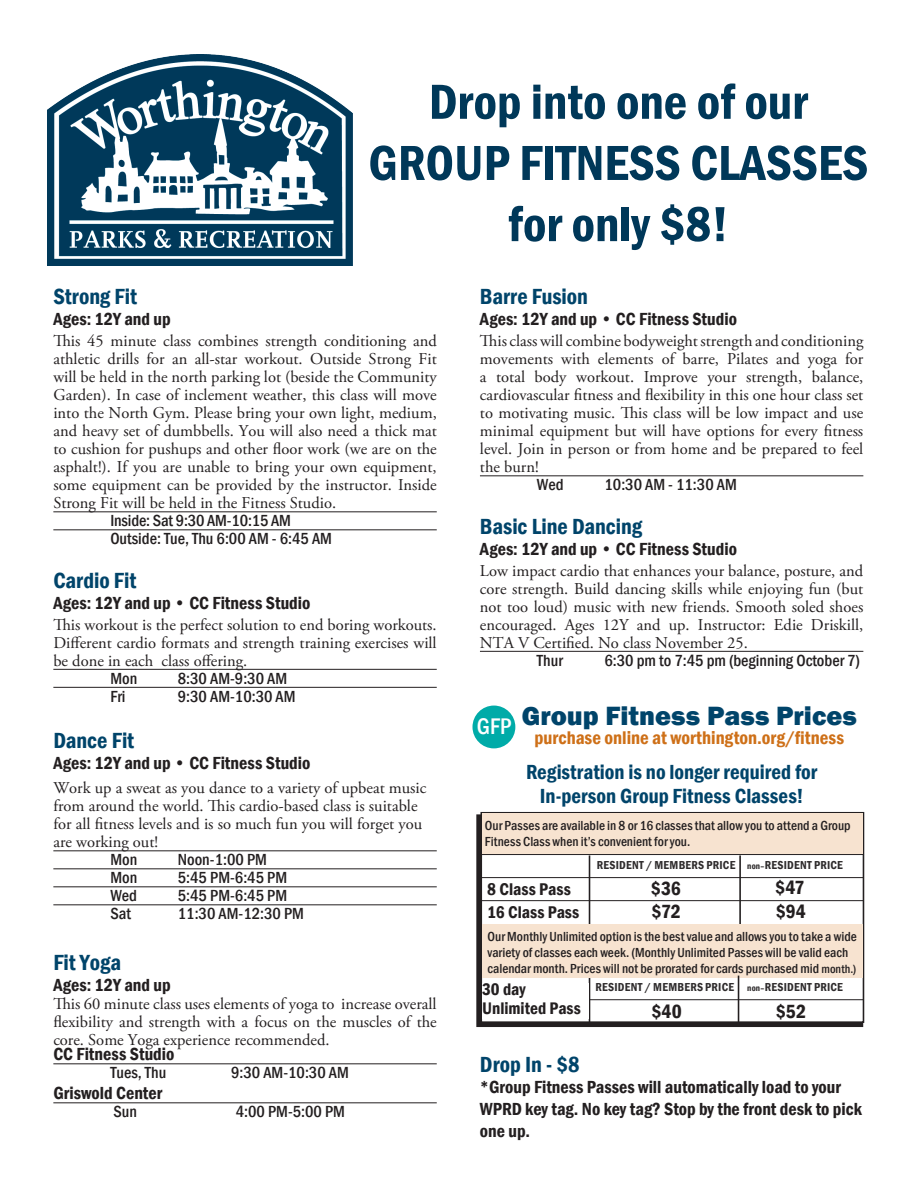
<style>
.page{position:relative;width:918px;height:1188px;background:#fff}
.page>*{position:absolute;margin:0;border:0;box-sizing:border-box;transform-origin:0 0}
.t1{font:600 condensed 51px "Franklin Gothic";color:#003859}
.Concert_Name{font:800 27.15px "Franklin Gothic";letter-spacing:.005em;color:#00446a}
.Class_Course_UnScree{font:500 condensed 23.25px "Franklin Gothic";color:#fff}
.Class_Title{font:600 condensed 22.5px "Franklin Gothic";color:#00446a}
.Class_Course_UnScree-2{font:600 condensed 21px "Franklin Gothic";color:#00446a}
.Concert_Name-2{font:600 condensed 19.65px "Franklin Gothic";letter-spacing:-.005em;color:#231f20}
.Concert_Name-3{font:600 condensed 18.9px "Franklin Gothic";color:#ce7018}
.Class_Title_Text{font:600 condensed 18px/21.6px "Franklin Gothic";color:#231f20}
.Class_Title-2{font:600 condensed 18px "Franklin Gothic";color:#231f20}
.Concert_Name-4{font:600 condensed 17.4px "Franklin Gothic";color:#231f20}
.Concert_Name-5{font:600 condensed 17.25px "Franklin Gothic";color:#231f20}
.Class_Description{font:16.5px/18px "Adobe Garamond Pro";color:#231f20;text-align:justify}
.Class_Course_Screen{font:500 condensed 16.5px "Franklin Gothic";color:#231f20}
.Class_Title_Text-2{font:16.5px/18px "Adobe Garamond Pro";color:#231f20}
.Class_Title-3{font:16.5px/18px "Adobe Garamond Pro";color:#231f20;text-align:justify}
.Concert_Name-6{font:500 condensed 13.5px/15.9px "Franklin Gothic";color:#231f20}
.Concert_Name-7{font:600 condensed 11.85px "Franklin Gothic";letter-spacing:.02em;color:#2e2b2c}
.s1{font-size:8.85px}
.s2{font-size:12.15px}
</style>
<div class="page">
<hr style="left:53px;top:511px;width:384px;height:1px;background:#231f20">
<hr style="left:53px;top:529px;width:384px;height:1px;background:#231f20">
<hr style="left:53px;top:669px;width:384px;height:1px;background:#231f20">
<hr style="left:53px;top:687px;width:384px;height:1px;background:#231f20">
<hr style="left:53px;top:850px;width:384px;height:1px;background:#231f20">
<hr style="left:53px;top:868px;width:384px;height:1px;background:#231f20">
<hr style="left:53px;top:886px;width:384px;height:1px;background:#231f20">
<hr style="left:53px;top:904px;width:384px;height:1px;background:#231f20">
<hr style="left:53px;top:1063px;width:384px;height:1px;background:#231f20">
<hr style="left:53px;top:1102px;width:384px;height:1px;background:#231f20">
<hr style="left:480px;top:475px;width:383px;height:1px;background:#231f20">
<hr style="left:480px;top:651px;width:383px;height:1px;background:#231f20">
<div style="left:476px;top:814px;width:387px;height:213px;border:2px solid #231f20"></div>
<div style="left:481px;top:813px;width:382px;height:209px;background:#fff"></div>
<div style="left:480px;top:812px;width:384px;height:211px;border:2px solid #231f20"></div>
<hr style="left:739px;top:855px;width:2px;height:106px;background:#231f20">
<hr style="left:589px;top:855px;width:1px;height:170px;background:#231f20">
<div style="left:482px;top:813px;width:380px;height:41px;background:#f7e3d0"></div>
<div style="left:482px;top:924px;width:381px;height:54px;background:#f7e3d0"></div>
<hr style="left:480px;top:854px;width:384px;height:1px;background:#231f20">
<hr style="left:480px;top:877px;width:384px;height:1px;background:#231f20">
<hr style="left:480px;top:900px;width:384px;height:1px;background:#231f20">
<hr style="left:480px;top:999px;width:384px;height:1px;background:#231f20">
<div style="left:482px;top:983px;width:107px;height:36px;background:#fff"></div>
<hr style="left:738px;top:976px;width:1px;height:47px;background:#231f20">
<div style="left:472px;top:706px;width:43px;height:42px;background:#00aba8;border-radius:50%"></div>
<img style="left:48px;top:54px;width:304px;height:212px">
<p class="t1" style="left:429px;top:68px;width:381px">Drop into one of our</p>
<p class="t1" style="left:368px;top:129px;width:501px">GROUP FITNESS CLASSES</p>
<p class="t1" style="left:508px;top:190px;width:222px">for only $8!</p>
<p class="Class_Title" style="left:53px;top:282px;width:85px">Strong Fit</p>
<p class="Class_Title_Text" style="left:53px;top:308px;width:119px">Ages: 12Y and up</p>
<p class="Class_Description" style="left:53px;top:333px;width:385px">This 45 minute class combines strength conditioning and athletic drills for an all-star workout. Outside Strong Fit will be held in the north parking lot (beside the Community Garden). In case of inclement weather, this class will move into the North Gym. Please bring your own light, medium, and heavy set of dumbbells. You will also need a thick mat to cushion for pushups and other floor work (we are on the asphalt!). If you are unable to bring your own equipment, some equipment can be provided by the instructor. Inside Strong Fit will be held in the Fitness Studio.</p>
<p class="Class_Course_Screen" style="left:110px;top:510px;width:182px">Inside: Sat 9:30 AM-10:15 AM</p>
<p class="Class_Course_Screen" style="left:110px;top:528px;width:223px">Outside: Tue, Thu 6:00 AM - 6:45 AM</p>
<p class="Class_Title" style="left:53px;top:565px;width:85px">Cardio Fit</p>
<p class="Class_Title_Text" style="left:53px;top:592px;width:258px">Ages: 12Y and up • CC Fitness Studio</p>
<p class="Class_Description" style="left:53px;top:616px;width:385px">This workout is the perfect solution to end boring workouts.<br>Different cardio formats and strength training exercises will be done in each class offering.</p>
<p class="Class_Course_Screen" style="left:110px;top:667px;width:28px">Mon</p>
<p class="Class_Course_Screen" style="left:178px;top:667px;width:111px">8:30 AM-9:30 AM</p>
<p class="Class_Course_Screen" style="left:110px;top:685px;width:17px">Fri</p>
<p class="Class_Course_Screen" style="left:178px;top:685px;width:119px">9:30 AM-10:30 AM</p>
<p class="Class_Title" style="left:53px;top:726px;width:82px">Dance Fit</p>
<p class="Class_Title_Text" style="left:53px;top:752px;width:258px">Ages: 12Y and up • CC Fitness Studio</p>
<p class="Class_Title_Text-2" style="left:53px;top:780px;width:375px">Work up a sweat as you dance to a variety of upbeat music from around the world. This cardio-based class is suitable for all fitness levels and is so much fun you will forget you are working out!</p>
<p class="Class_Course_Screen" style="left:110px;top:849px;width:28px">Mon</p>
<p class="Class_Course_Screen" style="left:178px;top:849px;width:91px">Noon-1:00 PM</p>
<p class="Class_Course_Screen" style="left:110px;top:867px;width:28px">Mon</p>
<p class="Class_Course_Screen" style="left:178px;top:867px;width:111px">5:45 PM-6:45 PM</p>
<p class="Class_Course_Screen" style="left:110px;top:885px;width:28px">Wed</p>
<p class="Class_Course_Screen" style="left:178px;top:885px;width:111px">5:45 PM-6:45 PM</p>
<p class="Class_Course_Screen" style="left:110px;top:903px;width:22px">Sat</p>
<p class="Class_Course_Screen" style="left:178px;top:903px;width:128px">11:30 AM-12:30 PM</p>
<p class="Class_Title" style="left:53px;top:948px;width:69px">Fit Yoga</p>
<p class="Class_Title_Text" style="left:53px;top:974px;width:119px">Ages: 12Y and up</p>
<p class="Class_Title-3" style="left:53px;top:996px;width:385px">This 60 minute class uses elements of yoga to increase overall flexibility and strength with a focus on the muscles of the core. Some Yoga experience recommended.</p>
<p class="Class_Title-2" style="left:53px;top:1042px;width:123px">CC Fitness Studio</p>
<p class="Class_Course_Screen" style="left:110px;top:1062px;width:57px">Tues, Thu</p>
<p class="Class_Course_Screen" style="left:231px;top:1062px;width:119px">9:30 AM-10:30 AM</p>
<p class="Class_Title_Text" style="left:53px;top:1082px;width:110px">Griswold Center</p>
<p class="Class_Course_Screen" style="left:113px;top:1101px;width:25px">Sun</p>
<p class="Class_Course_Screen" style="left:236px;top:1101px;width:111px">4:00 PM-5:00 PM</p>
<p class="Class_Title" style="left:480px;top:282px;width:109px">Barre Fusion</p>
<p class="Class_Title_Text" style="left:480px;top:308px;width:258px">Ages: 12Y and up • CC Fitness Studio</p>
<p class="Class_Description" style="left:480px;top:333px;width:385px">This class will combine bodyweight strength and conditioning movements with elements of barre, Pilates and yoga for a total body workout. Improve your strength, balance, cardiovascular fitness and flexibility in this one hour class set to motivating music. This class will be low impact and use minimal equipment but will have options for every fitness level. Join in person or from home and be prepared to feel the burn!</p>
<p class="Class_Course_Screen" style="left:537px;top:474px;width:28px">Wed</p>
<p class="Class_Course_Screen" style="left:604px;top:474px;width:134px">10:30 AM - 11:30 AM</p>
<p class="Class_Title" style="left:480px;top:511px;width:164px">Basic Line Dancing</p>
<p class="Class_Title_Text" style="left:480px;top:538px;width:258px">Ages: 12Y and up • CC Fitness Studio</p>
<p class="Class_Description" style="left:480px;top:562px;width:385px">Low impact cardio that enhances your balance, posture, and core strength. Build dancing skills while enjoying fun (but not too loud) music with new friends. Smooth soled shoes encouraged. Ages 12Y and up. Instructor: Edie Driskill, NTA V Certified. No class November 25.</p>
<p class="Class_Course_Screen" style="left:537px;top:649px;width:27px">Thur</p>
<p class="Class_Course_Screen" style="left:604px;top:649px;width:257px">6:30 pm to 7:45 pm (beginning October 7)</p>
<p class="Concert_Name" style="left:522px;top:698px;width:337px">Group Fitness Pass Prices</p>
<p class="Concert_Name-3" style="left:535px;top:725px;width:311px">purchase online at worthington.org/fitness</p>
<p class="Class_Course_UnScree" style="left:477px;top:711px;width:36px">GFP</p>
<p class="Class_Course_UnScree-2" style="left:526px;top:758px;width:293px">Registration is no longer required for</p>
<p class="Class_Course_UnScree-2" style="left:540px;top:782px;width:265px">In-person Group Fitness Classes!</p>
<p class="Concert_Name-6" style="left:485px;top:818px;width:367px">Our Passes are available in 8 or 16 classes that allow you to attend a Group<br>Fitness Class when it’s convenient for you.</p>
<p class="Concert_Name-4" style="left:487px;top:877px;width:85px">8 Class Pass</p>
<p class="Concert_Name-4" style="left:487px;top:900px;width:94px">16 Class Pass</p>
<p class="Concert_Name-7" style="left:597px;top:857px;width:140px">RESIDENT / MEMBERS PRICE</p>
<p class="Concert_Name-7" style="left:747px;top:857px;width:97px"><span class="s1">non–</span>RESIDENT PRICE</p>
<p class="Concert_Name-2" style="left:651px;top:875px;width:32px">$36</p>
<p class="Concert_Name-2" style="left:775px;top:875px;width:31px">$47</p>
<p class="Concert_Name-2" style="left:651px;top:898px;width:31px">$72</p>
<p class="Concert_Name-2" style="left:776px;top:898px;width:32px">$94</p>
<p class="Concert_Name-6" style="left:488px;top:928px;width:371px">Our Monthly Unlimited option is the best value and allows you to take a wide variety of classes each week. (Monthly Unlimited Passes will be valid each calendar month. Prices will not be prorated for cards purchased mid <span class="s2">month.)</span></p>
<p class="Concert_Name-5" style="left:482px;top:978px;width:45px">30 day</p>
<p class="Concert_Name-5" style="left:482px;top:997px;width:100px">Unlimited Pass</p>
<p class="Concert_Name-7" style="left:596px;top:979px;width:140px">RESIDENT / MEMBERS PRICE</p>
<p class="Concert_Name-2" style="left:651px;top:998px;width:32px">$40</p>
<p class="Concert_Name-7" style="left:747px;top:979px;width:97px"><span class="s1">non–</span>RESIDENT PRICE</p>
<p class="Concert_Name-2" style="left:776px;top:998px;width:32px">$52</p>
<p class="Class_Title" style="left:480px;top:1049px;width:101px">Drop In - $8</p>
<p class="Class_Title_Text" style="left:480px;top:1076px;width:384px">*Group Fitness Passes will automatically load to your<br>WPRD key tag. No key tag? Stop by the front desk to pick one up.</p>
</div>
